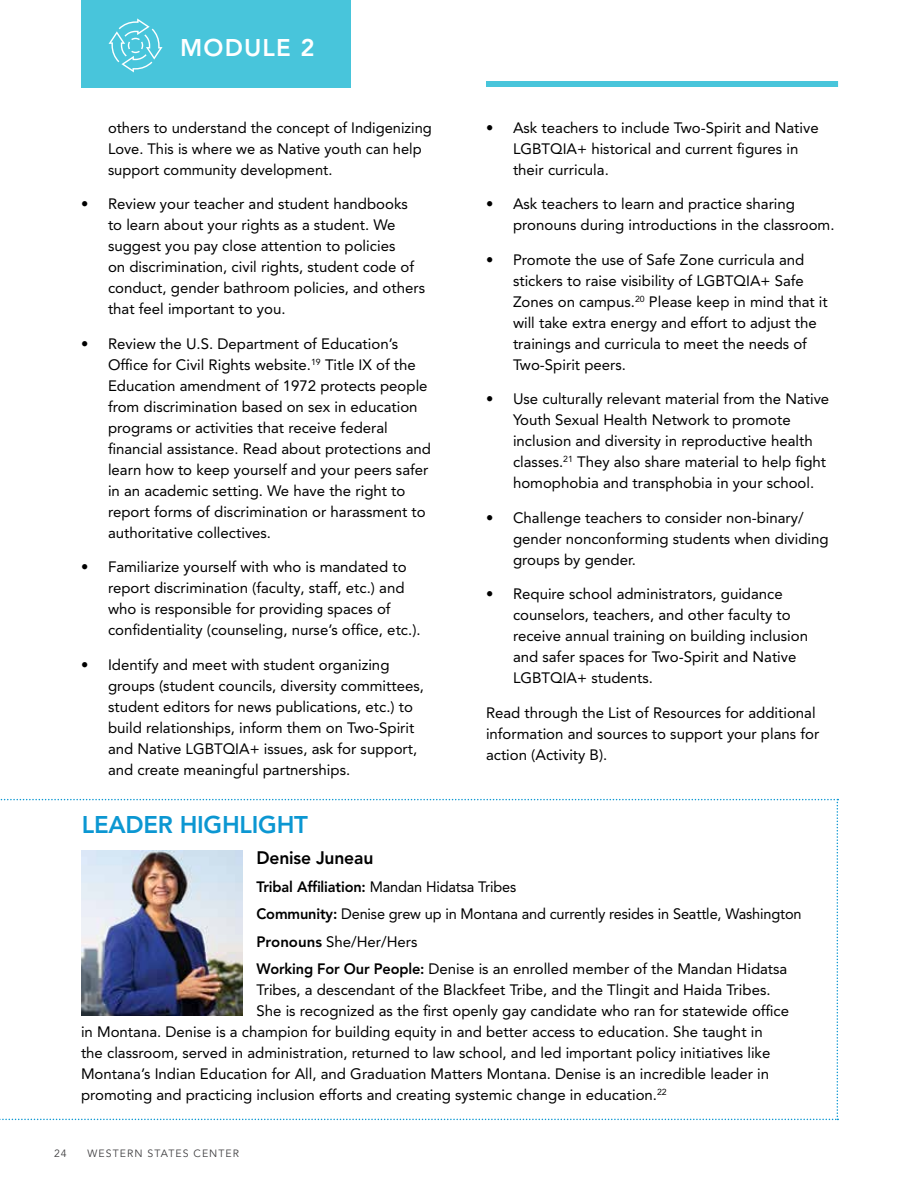
<style>
.page{position:relative;width:918px;height:1188px;background:#fff}
.page>*{position:absolute;margin:0;border:0;box-sizing:border-box;transform-origin:0 0}
.t1{font:800 24px "Avenir LT Pro";letter-spacing:-.01em;color:#0c97d2}
.t2{font:800 24px "Avenir LT Pro";letter-spacing:.05em;color:#fff}
.t3{font:800 18px "Avenir LT Pro";letter-spacing:-.01em;color:#000}
.t4{font:15px/21px "Avenir LT Pro";color:#000}
.t5{font:10.5px "Avenir LT Pro";letter-spacing:.1em;color:#414042}
.s1{font-weight:800}
</style>
<div class="page">
<div style="left:486px;top:81px;width:352px;height:6px;background:#48c5db"></div>
<div style="left:81px;top:0;width:270px;height:87px;background:#48c5db"></div>
<svg style="left:109px;top:18px;width:54px;height:54px"></svg>
<svg style="left:0;top:799px;width:838px;height:321px"></svg>
<h1 class="t2" style="left:180px;top:33px;width:136px">MODULE 2</h1>
<p class="t4" style="left:108px;top:117px;width:325px">others to understand the concept of Indigenizing<br>Love. This is where we as Native youth can help support community development.</p>
<p class="t4" style="left:108px;top:194px;width:319px;text-indent:-27px">• Review your teacher and student handbooks to learn about your rights as a student. We suggest you pay close attention to policies<br>on discrimination, civil rights, student code of conduct, gender bathroom policies, and others that feel important to you.</p>
<p class="t4" style="left:108px;top:333px;width:324px;text-indent:-27px">• Review the U.S. Department of Education’s Office for Civil Rights website.<sup>19</sup> Title IX of the Education amendment of 1972 protects people from discrimination based on sex in education programs or activities that receive federal financial assistance. Read about protections and learn how to keep yourself and your peers safer in an academic setting. We have the right to report forms of discrimination or harassment to authoritative collectives.</p>
<p class="t4" style="left:108px;top:557px;width:314px;text-indent:-27px">• Familiarize yourself with who is mandated to report discrimination (faculty, staff, etc.) and who is responsible for providing spaces of confidentiality (counseling, nurse’s office, etc.).</p>
<p class="t4" style="left:108px;top:654px;width:317px;text-indent:-27px">• Identify and meet with student organizing groups (student councils, diversity committees, student editors for news publications, etc.) to build relationships, inform them on Two-Spirit and Native LGBTQIA+ issues, ask for support, and create meaningful partnerships.</p>
<h1 class="t1" style="left:82px;top:811px;width:228px">LEADER HIGHLIGHT</h1>
<p class="t4" style="left:513px;top:117px;width:307px;text-indent:-27px">• Ask teachers to include Two-Spirit and Native<br>LGBTQIA+ historical and current figures in their curricula.</p>
<p class="t4" style="left:513px;top:194px;width:323px;text-indent:-27px">• Ask teachers to learn and practice sharing pronouns during introductions in the classroom.</p>
<p class="t4" style="left:513px;top:249px;width:316px;text-indent:-27px">• Promote the use of Safe Zone curricula and stickers to raise visibility of LGBTQIA+ Safe Zones on campus.<sup>20</sup> Please keep in mind that it will take extra energy and effort to adjust the trainings and curricula to meet the needs of Two-Spirit peers.</p>
<p class="t4" style="left:513px;top:389px;width:318px;text-indent:-27px">• Use culturally relevant material from the Native Youth Sexual Health Network to promote inclusion and diversity in reproductive health classes.<sup>21</sup> They also share material to help fight homophobia and transphobia in your school.</p>
<p class="t4" style="left:513px;top:507px;width:317px;text-indent:-27px">• Challenge teachers to consider non-binary/ gender nonconforming students when dividing groups by gender.</p>
<p class="t4" style="left:513px;top:584px;width:297px;text-indent:-27px">• Require school administrators, guidance counselors, teachers, and other faculty to receive annual training on building inclusion and safer spaces for Two-Spirit and Native LGBTQIA+ students.</p>
<p class="t4" style="left:486px;top:702px;width:335px">Read through the List of Resources for additional information and sources to support your plans for action (Activity B).</p>
<p class="t3" style="left:256px;top:847px;width:118px">Denise Juneau</p>
<p class="t4" style="left:256px;top:873px;width:547px;line-height:27.5px"><span class="s1">Tribal Affiliation:</span> Mandan Hidatsa Tribes<br><span class="s1">Community:</span> Denise grew up in Montana and currently resides in Seattle, Washington <span class="s1">Pronouns</span> She/Her/Hers<br><span class="s1">Working For Our People:</span> Denise is an enrolled member of the Mandan Hidatsa</p>
<p class="t4" style="left:257px;top:979px;width:516px">Tribes, a descendant of the Blackfeet Tribe, and the Tlingit and Haida Tribes.</p>
<p class="t4" style="left:257px;top:1000px;width:534px">She is recognized as the first openly gay candidate who ran for statewide office</p>
<p class="t4" style="left:81px;top:1021px;width:683px">in Montana. Denise is a champion for building equity in and better access to education. She taught in</p>
<p class="t4" style="left:81px;top:1042px;width:691px">the classroom, served in administration, returned to law school, and led important policy initiatives like</p>
<p class="t4" style="left:81px;top:1063px;width:690px">Montana’s Indian Education for All, and Graduation Matters Montana. Denise is an incredible leader in</p>
<p class="t4" style="left:81px;top:1084px;width:587px">promoting and practicing inclusion efforts and creating systemic change in education.<sup>22</sup></p>
<p class="t5" style="left:54px;top:1147px;width:14px">24</p>
<p class="t5" style="left:88px;top:1147px;width:153px">WESTERN STATES CENTER</p>
</div>
